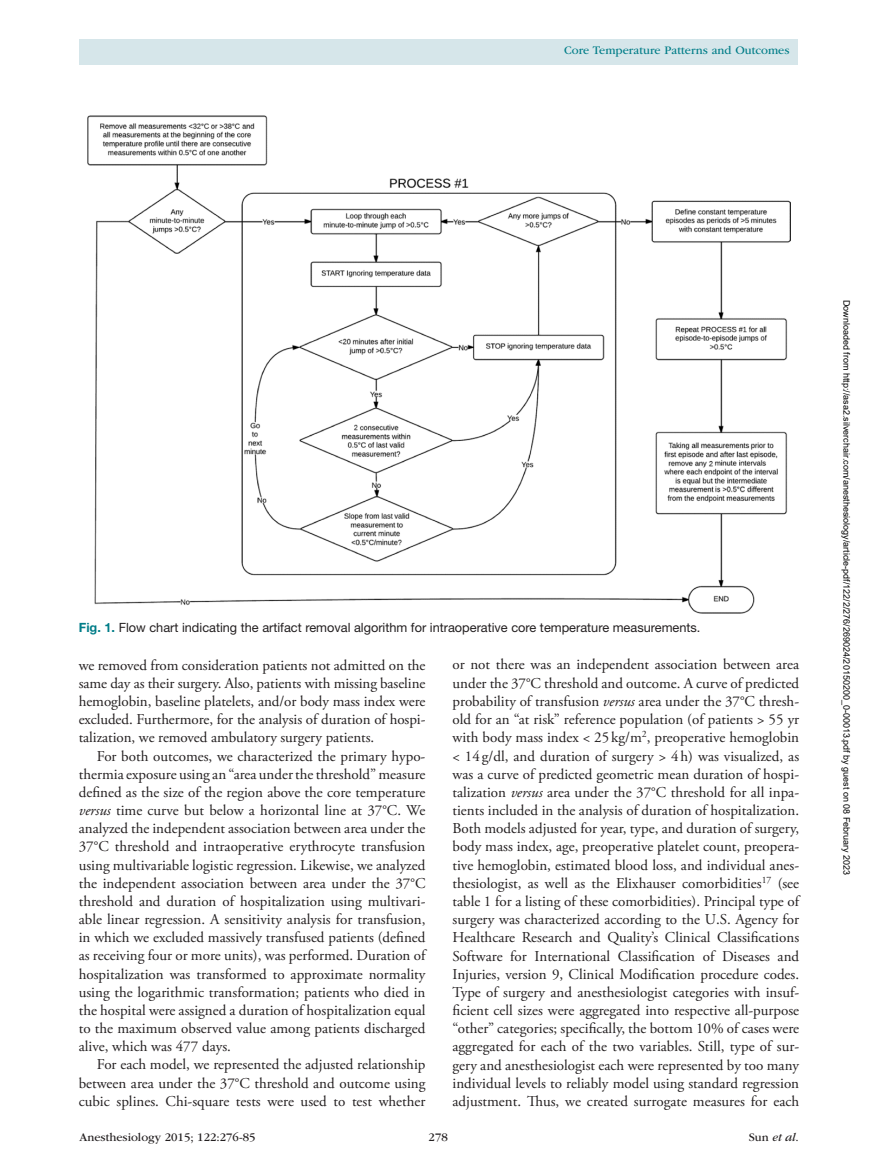
<style>
.page{position:relative;width:878px;height:1175px;background:#fff}
.page>*{position:absolute;margin:0;border:0;box-sizing:border-box;transform-origin:0 0}
.t1{font:15px/18.1px "Adobe Garamond Pro";color:#231f20;text-align:justify}
.t2{font:12.75px "Helvetica Neue LT Std";color:#231f20}
.t3{font:12px "ITC Garamond Std";color:#231f20}
.t4{font:12px "ITC Garamond Std";color:#007d88}
.t5{font:9px "Arial";color:#000}
.s1{font-weight:700;color:#007d88}
.s2{font-style:italic}
</style>
<div class="page">
<div style="left:79px;top:39px;width:718px;height:25px;background:#d6e6ea"></div>
<img style="left:88px;top:116px;width:702px;height:497px">
<p class="t4" style="left:564px;top:44px;width:227px">Core Temperature Patterns and Outcomes</p>
<p class="t2" style="left:79px;top:619px;width:623px"><span class="s1">Fig. 1.</span> Flow chart indicating the artifact removal algorithm for intraoperative core temperature measurements.</p>
<p class="t1" style="left:79px;top:656px;width:348px">we removed from consideration patients not admitted on the same day as their surgery. Also, patients with missing baseline hemoglobin, baseline platelets, and/or body mass index were excluded. Furthermore, for the analysis of duration of hospi&shy;talization, we removed ambulatory surgery patients.</p>
<p class="t1" style="left:79px;top:747px;width:348px;text-indent:18px">For both outcomes, we characterized the primary hypo&shy;thermia exposure using an “area under the threshold” measure defined as the size of the region above the core temperature <span class="s2">versus</span> time curve but below a horizontal line at 37°C. We analyzed the independent association between area under the 37°C threshold and intraoperative erythrocyte transfusion using multivariable logistic regression. Likewise, we analyzed the independent association between area under the 37°C threshold and duration of hospitalization using multivari&shy;able linear regression. A sensitivity analysis for transfusion, in which we excluded massively transfused patients (defined as receiving four or more units), was performed. Duration of hospitalization was transformed to approximate normality using the logarithmic transformation; patients who died in the hospital were assigned a duration of hospitalization equal to the maximum observed value among patients discharged alive, which was 477 days.</p>
<p class="t1" style="left:79px;top:1056px;width:348px;text-indent:18px">For each model, we represented the adjusted relationship between area under the 37°C threshold and outcome using cubic splines. Chi-square tests were used to test whether</p>
<p class="t1" style="left:452px;top:656px;width:348px">or not there was an independent association between area under the 37°C threshold and outcome. A curve of predicted probability of transfusion <span class="s2">versus</span> area under the 37°C thresh&shy;old for an “at risk” reference population (of patients &gt; 55 yr with body mass index &lt; 25 kg/m<sup>2</sup>, preoperative hemoglobin &lt; 14 g/dl, and duration of surgery &gt; 4h) was visualized, as was a curve of predicted geometric mean duration of hospi&shy;talization <span class="s2">versus</span> area under the 37°C threshold for all inpa&shy;tients included in the analysis of duration of hospitalization.<br>Both models adjusted for year, type, and duration of surgery, body mass index, age, preoperative platelet count, preopera&shy;tive hemoglobin, estimated blood loss, and individual anes&shy;thesiologist, as well as the Elixhauser comorbidities<sup>17</sup> (see table 1 for a listing of these comorbidities). Principal type of surgery was characterized according to the U.S. Agency for Healthcare Research and Quality’s Clinical Classifications Software for International Classification of Diseases and Injuries, version 9, Clinical Modification procedure codes.<br>Type of surgery and anesthesiologist categories with insuf&shy;ficient cell sizes were aggregated into respective all-purpose “other” categories; specifically, the bottom 10% of cases were aggregated for each of the two variables. Still, type of sur&shy;gery and anesthesiologist each were represented by too many individual levels to reliably model using standard regression adjustment. Thus, we created surrogate measures for each</p>
<p class="t3" style="left:80px;top:1130px;width:177px">Anesthesiology 2015; 122:276-85</p>
<p class="t3" style="left:428px;top:1130px;width:21px">278</p>
<p class="t3" style="left:748px;top:1130px;width:52px">Sun <span class="s2">et al</span>.</p>
<p class="t5" style="left:850px;top:300px;width:577px;rotate:90deg">Downloaded from http://asa2.silverchair.com/anesthesiology/article-pdf/122/2/276/269024/20150200_0-00013.pdf by guest on 08 February 2023</p>
</div>
